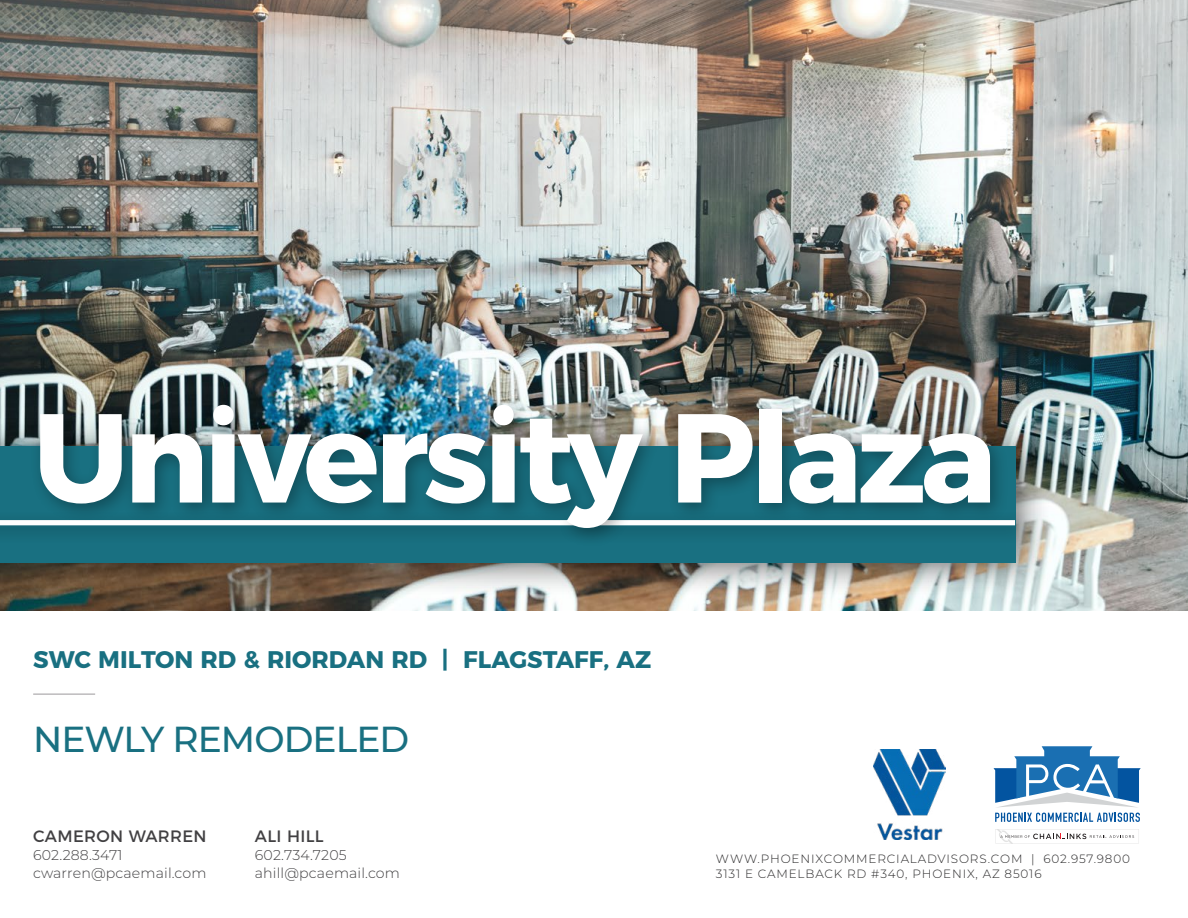
<style>
.page{position:relative;width:1188px;height:918px;background:#fff}
.page>*{position:absolute;margin:0;border:0;box-sizing:border-box;transform-origin:0 0}
.t1{font:700 126.15px "Montserrat";letter-spacing:-.04em;color:#fff}
.t2{font:500 36px "Montserrat";letter-spacing:-.025em;color:#197081}
.t3{font:700 24px "Montserrat";color:#197081}
.t4{font:16.5px "Montserrat";letter-spacing:.02em;color:#414042}
.t5{font:300 14.1px/18px "Montserrat";letter-spacing:.01em;color:#414042}
.t6{font:300 12px/14.4px "Montserrat";letter-spacing:.07em;color:#292829}
</style>
<div class="page">
<img style="left:0;top:459px;width:1188px;height:151px">
<img style="left:0;top:0;width:1188px;height:459px">
<img style="left:874px;top:750px;width:72px;height:90px">
<svg style="left:994px;top:746px;width:147px;height:76px"></svg>
<svg style="left:995px;top:829px;width:144px;height:14px"></svg>
<div style="left:0;top:420px;width:1051px;height:177px;background:#000;opacity:.57"></div>
<div style="left:0;top:446px;width:1015px;height:117px;background:#197081"></div>
<div style="left:0;top:510px;width:1034px;height:35px;background:#000;opacity:.31"></div>
<div style="left:0;top:520px;width:1015px;height:5px;background:#fff"></div>
<div style="left:31px;top:396px;width:978px;height:151px;background:#000;opacity:.31"></div>
<hr style="left:33px;top:693px;width:62px;height:2px;background:#bdbbbd">
<h1 class="t1" style="left:33px;top:354px;width:965px">University Plaza</h1>
<h3 class="t3" style="left:33px;top:639px;width:620px">SWC MILTON RD &amp; RIORDAN RD | FLAGSTAFF, AZ</h3>
<h2 class="t2" style="left:33px;top:714px;width:378px">NEWLY REMODELED</h2>
<h3 class="t4" style="left:33px;top:823px;width:175px">CAMERON WARREN</h3>
<p class="t5" style="left:33px;top:845px;width:175px">602.288.3471 cwarren@pcaemail.com</p>
<h3 class="t4" style="left:255px;top:823px;width:70px">ALI HILL</h3>
<p class="t5" style="left:255px;top:845px;width:147px">602.734.7205 ahill@pcaemail.com</p>
<p class="t6" style="left:716px;top:851px;width:416px">WWW.PHOENIXCOMMERCIALADVISORS.COM | 602.957.9800<br>3131 E CAMELBACK RD #340, PHOENIX, AZ 85016</p>
</div>
